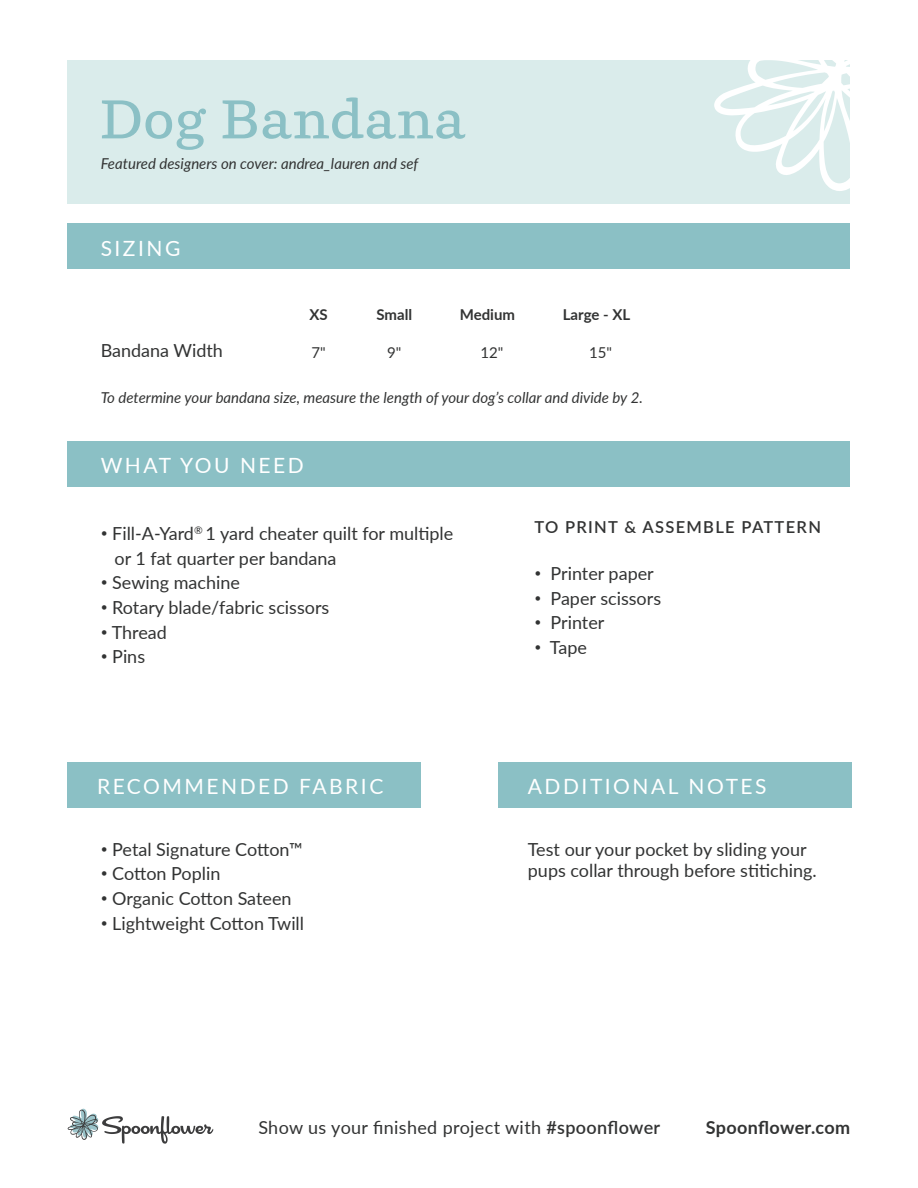
<style>
.page{position:relative;width:918px;height:1188px;background:#fff}
.page>*{position:absolute;margin:0;border:0;box-sizing:border-box;transform-origin:0 0}
.t1{font:600 54px "Parry Pro";letter-spacing:.02em;color:#8bc0c5}
.t2{font:21px "Lato";letter-spacing:.12em;color:#fff}
.t3{font:18px/21.6px "Lato";color:#323333}
.t4{font:18px "Lato";letter-spacing:.02em;color:#323333}
.t5{font:700 18px "Lato";letter-spacing:.015em;color:#323333}
.t6{font:600 16.5px "Lato";letter-spacing:.08em;color:#323333}
.t7{font:italic 15px "Lato";color:#323333}
.t8{font:700 15px "Lato";color:#323333}
.t9{font:15px "Lato";color:#323333}
.s1{font-weight:600}
</style>
<div class="page">
<div style="left:68px;top:61px;width:782px;height:143px;background:#daeceb"></div>
<svg style="left:68px;top:1109px;width:145px;height:35px"></svg>
<div style="left:68px;top:223px;width:782px;height:46px;background:#8bc0c5"></div>
<div style="left:68px;top:441px;width:782px;height:45px;background:#8bc0c5"></div>
<svg style="left:714px;top:61px;width:136px;height:130px"></svg>
<div style="left:499px;top:762px;width:353px;height:46px;background:#8bc0c5"></div>
<div style="left:68px;top:762px;width:353px;height:46px;background:#8bc0c5"></div>
<h1 class="t1" style="left:99px;top:81px;width:367px">Dog Bandana</h1>
<p class="t7" style="left:101px;top:153px;width:319px">Featured designers on cover: andrea_lauren and sef</p>
<p class="t2" style="left:101px;top:233px;width:81px">SIZING</p>
<p class="t8" style="left:376px;top:304px;width:37px">Small</p>
<p class="t9" style="left:387px;top:342px;width:16px">9"</p>
<p class="t8" style="left:460px;top:304px;width:57px">Medium</p>
<p class="t9" style="left:480px;top:342px;width:24px">12"</p>
<p class="t8" style="left:563px;top:304px;width:69px">Large - XL</p>
<p class="t9" style="left:589px;top:342px;width:24px">15"</p>
<p class="t7" style="left:101px;top:387px;width:544px">To determine your bandana size, measure the length of your dog’s collar and divide by 2.</p>
<p class="t8" style="left:309px;top:304px;width:20px">XS</p>
<p class="t9" style="left:311px;top:342px;width:16px">7"</p>
<p class="t3" style="left:101px;top:339px;width:124px">Bandana Width</p>
<p class="t2" style="left:101px;top:451px;width:205px">WHAT YOU NEED</p>
<p class="t3" style="left:115px;top:521px;width:340px;line-height:24.6px;text-indent:-14px"><sup>•</sup> Fill-A-Yard<sup>®</sup> 1 yard cheater quilt for multiple or 1 fat quarter per bandana</p>
<p class="t3" style="left:101px;top:571px;width:141px"><sup>•</sup> Sewing machine</p>
<p class="t3" style="left:101px;top:596px;width:230px"><sup>•</sup> Rotary blade/fabric scissors</p>
<p class="t3" style="left:101px;top:621px;width:68px"><sup>•</sup> Thread</p>
<p class="t3" style="left:101px;top:645px;width:46px"><sup>•</sup> Pins</p>
<p class="t2" style="left:97px;top:771px;width:288px">RECOMMENDED FABRIC</p>
<p class="t3" style="left:101px;top:838px;width:204px"><sup>•</sup> Petal Signature Cotton™</p>
<p class="t3" style="left:101px;top:862px;width:121px"><sup>•</sup> Cotton Poplin</p>
<p class="t3" style="left:101px;top:887px;width:192px"><sup>•</sup> Organic Cotton Sateen</p>
<p class="t3" style="left:101px;top:911px;width:205px"><sup>•</sup> Lightweight Cotton Twill</p>
<p class="t6" style="left:534px;top:515px;width:288px">TO PRINT &amp; ASSEMBLE PATTERN</p>
<p class="t3" style="left:534px;top:562px;width:121px"><sup>•</sup> Printer paper</p>
<p class="t3" style="left:534px;top:586px;width:128px"><sup>•</sup> Paper scissors</p>
<p class="t3" style="left:534px;top:611px;width:72px"><sup>•</sup> Printer</p>
<p class="t3" style="left:534px;top:636px;width:54px"><sup>•</sup> Tape</p>
<p class="t2" style="left:528px;top:771px;width:240px">ADDITIONAL NOTES</p>
<p class="t3" style="left:528px;top:838px;width:290px">Test our your pocket by sliding your pups collar through before stitiching.</p>
<p class="t4" style="left:258px;top:1115px;width:403px">Show us your finished project with <span class="s1">#spoonflower</span></p>
<p class="t5" style="left:706px;top:1114px;width:146px">Spoonflower.com</p>
</div>
